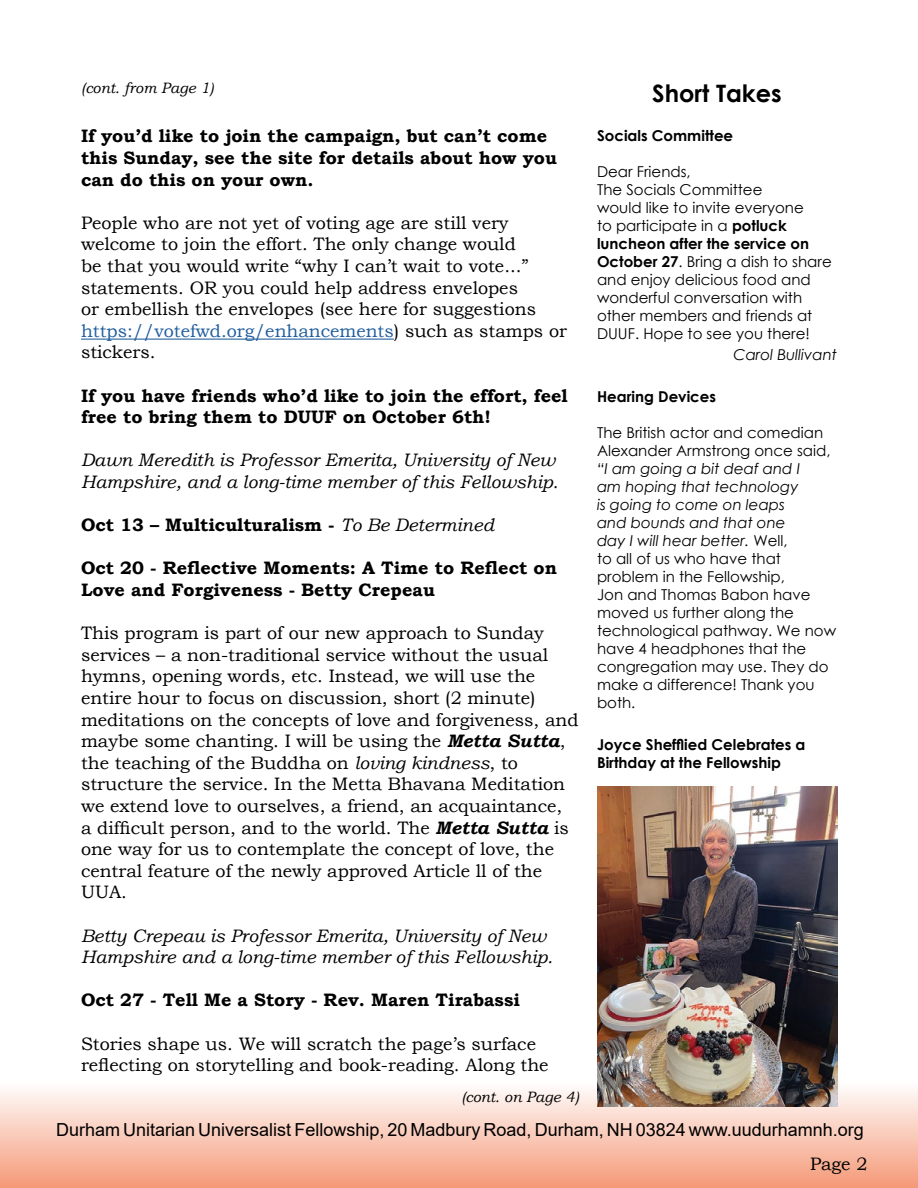
<style>
.page{position:relative;width:918px;height:1188px;background:#fff}
.page>*{position:absolute;margin:0;border:0;box-sizing:border-box;transform-origin:0 0}
.t1{font:700 24px "Century Gothic";color:#000}
.t2{font:18px/21.6px "Bookman Old Style";color:#000}
.t3{font:700 18px/21.6px "Bookman Old Style";color:#000}
.t4{font:italic 18px/21.6px "Bookman Old Style";color:#000}
.t5{font:18px "Arial";color:#000}
.t6{font:15px/18px "Century Gothic";color:#000}
.t7{font:700 15px/18px "Century Gothic";color:#000}
.t8{font:italic 15px "Bookman Old Style";color:#000}
.t9{font:italic 15px "Century Gothic";color:#000}
.s1{color:#215e9e}
.s2{font-weight:400;font-style:italic}
.s3{font-weight:700;font-style:italic}
.s4{font-style:italic}
.s5{font-weight:700}
</style>
<div class="page">
<div style="left:0;top:1082px;width:918px;height:106px;background:linear-gradient(to bottom,#fffefe,#f59978);border:2px solid #f59876"></div>
<hr style="left:81px;top:339px;width:313px;height:1px;background:#215e9e">
<img style="left:597px;top:786px;width:241px;height:321px">
<p class="t8" style="left:81px;top:78px;width:134px">(cont. from Page 1)</p>
<p class="t3" style="left:81px;top:125px;width:477px">If you’d like to join the campaign, but can’t come this Sunday, see the site for details about how you can do this on your own.</p>
<p class="t2" style="left:81px;top:212px;width:487px">People who are not yet of voting age are still very welcome to join the effort. The only change would<br>be that you would write “why I can’t wait to vote...” statements. OR you could help address envelopes<br>or embellish the envelopes (see here for suggestions <span class="s1">https://votefwd.org/enhancements</span>) such as stamps or stickers.</p>
<p class="t3" style="left:81px;top:385px;width:488px">If you have friends who’d like to join the effort, feel free to bring them to DUUF on October 6th!</p>
<p class="t4" style="left:81px;top:449px;width:479px">Dawn Meredith is Professor Emerita, University of New<br>Hampshire, and a long-time member of this Fellowship.</p>
<p class="t3" style="left:81px;top:514px;width:415px">Oct 13 – Multiculturalism - <span class="s2">To Be Determined</span></p>
<p class="t3" style="left:81px;top:557px;width:477px">Oct 20 - Reflective Moments: A Time to Reflect on<br>Love and Forgiveness - Betty Crepeau</p>
<p class="t2" style="left:81px;top:622px;width:499px">This program is part of our new approach to Sunday services – a non-traditional service without the usual hymns, opening words, etc. Instead, we will use the entire hour to focus on discussion, short (2 minute) meditations on the concepts of love and forgiveness, and maybe some chanting. I will be using the <span class="s3">Metta Sutta</span>, the teaching of the Buddha on <span class="s4">loving kindness</span>, to structure the service. In the Metta Bhavana Meditation we extend love to ourselves, a friend, an acquaintance,<br>a difficult person, and to the world. The <span class="s3">Metta Sutta</span> is one way for us to contemplate the concept of love, the central feature of the newly approved Article ll of the UUA.</p>
<p class="t4" style="left:81px;top:925px;width:473px">Betty Crepeau is Professor Emerita, University of New<br>Hampshire and a long-time member of this Fellowship.</p>
<p class="t3" style="left:81px;top:989px;width:440px">Oct 27 - Tell Me a Story - Rev. Maren Tirabassi</p>
<p class="t2" style="left:81px;top:1033px;width:469px">Stories shape us. We will scratch the page’s surface reflecting on storytelling and book-reading. Along the</p>
<p class="t8" style="left:461px;top:1087px;width:119px">(cont. on Page 4)</p>
<h1 class="t1" style="left:652px;top:75px;width:131px">Short Takes</h1>
<p class="t7" style="left:597px;top:126px;width:138px">Socials Committee</p>
<p class="t6" style="left:597px;top:162px;width:236px">Dear Friends,<br>The Socials Committee<br>would like to invite everyone<br>to participate in a <span class="s5">potluck luncheon after the service on<br>October 27</span>. Bring a dish to share and enjoy delicious food and wonderful conversation with other members and friends at<br>DUUF. Hope to see you there!</p>
<p class="t9" style="left:734px;top:345px;width:105px">Carol Bullivant</p>
<p class="t7" style="left:597px;top:387px;width:121px">Hearing Devices</p>
<p class="t6" style="left:597px;top:423px;width:235px">The British actor and comedian<br>Alexander Armstrong once said,</p>
<p class="t6" style="left:597px;top:459px;width:241px"><span class="s4">“I am going a bit deaf and I<br>am hoping that technology<br>is going to come on leaps<br>and bounds and that one<br>day I will hear better.</span> Well,<br>to all of us who have that problem in the Fellowship,<br>Jon and Thomas Babon have moved us further along the technological pathway. We now have 4 headphones that the congregation may use. They do make a difference! Thank you both.</p>
<p class="t7" style="left:597px;top:735px;width:210px">Joyce Shefflied Celebrates a<br>Birthday at the Fellowship</p>
<p class="t5" style="left:56px;top:1118px;width:809px">Durham Unitarian Universalist Fellowship, 20 Madbury Road, Durham, NH 03824 www.uudurhamnh.org</p>
<p class="t2" style="left:810px;top:1153px;width:59px">Page 2</p>
</div>
